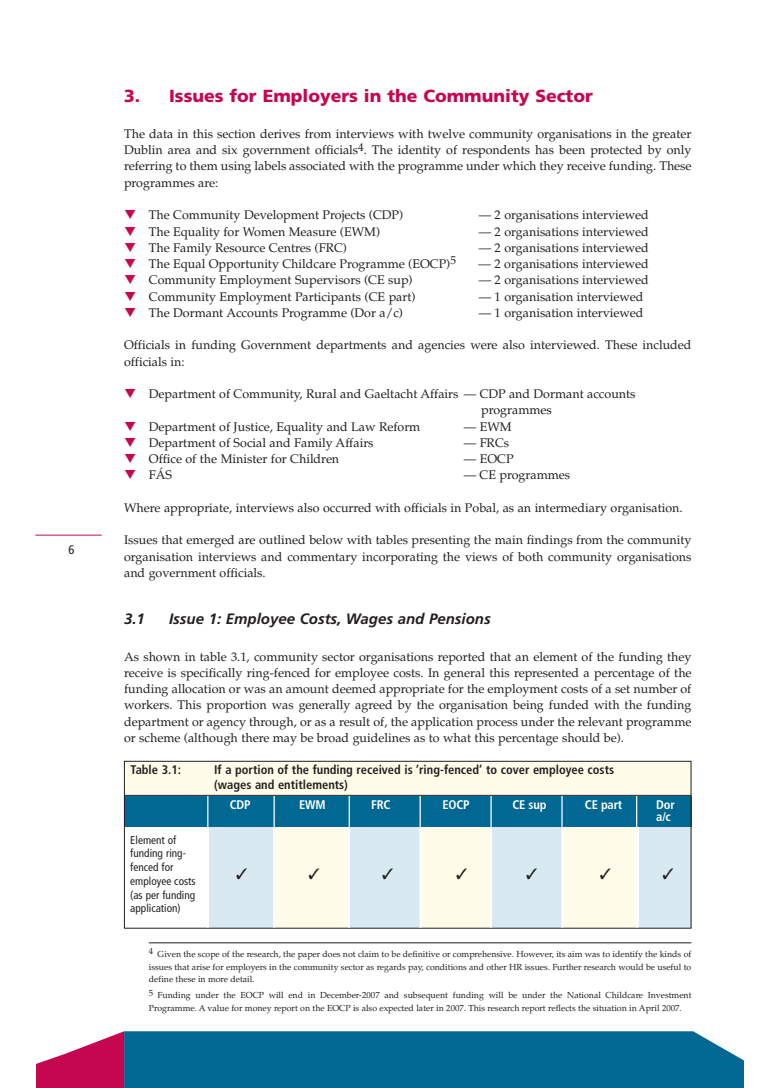
<style>
.page{position:relative;width:780px;height:1088px;background:#fff}
.page>*{position:absolute;margin:0;border:0;box-sizing:border-box;transform-origin:0 0}
.t1{font:900 17.5px "Frutiger";color:#c50750}
.t2{font:italic 700 15px "Frutiger";color:#231f20}
.t3{font:12.5px/16.2px "Palatino";color:#231f20;text-align:justify}
.t4{font:700 condensed 12.5px/15px "Frutiger";color:#231f20}
.t5{font:700 condensed 12.5px/11.2px "Frutiger";letter-spacing:-.015em;color:#fff}
.t6{font:condensed 12.5px "Frutiger";color:#231f20}
.t7{font:condensed 11.25px/13.8px "Frutiger";color:#231f20}
.t8{font:8.75px/12.5px "Palatino";color:#231f20;text-align:justify}
.s1{color:#c50750}
</style>
<div class="page">
<div style="left:124px;top:762px;width:567px;height:32px;background:#fffde9"></div>
<div style="left:210px;top:827px;width:63px;height:100px;background:#d8e9f1"></div>
<div style="left:275px;top:827px;width:73px;height:100px;background:#fffde9"></div>
<div style="left:350px;top:827px;width:70px;height:100px;background:#d8e9f1"></div>
<div style="left:422px;top:827px;width:69px;height:100px;background:#fffde9"></div>
<div style="left:492px;top:827px;width:69px;height:100px;background:#d8e9f1"></div>
<div style="left:563px;top:827px;width:72px;height:100px;background:#fffde9"></div>
<div style="left:639px;top:827px;width:52px;height:100px;background:#d8e9f1"></div>
<div style="left:124px;top:796px;width:567px;height:30px;background:#006893"></div>
<div style="left:124px;top:761px;width:567px;height:167px;border:1px solid #231f20"></div>
<hr style="left:35px;top:535px;width:67px;height:1px;background:#c50750">
<div style="left:124px;top:1031px;width:620px;height:57px;background:#006893"></div>
<svg style="left:36px;top:1031px;width:88px;height:57px"></svg>
<hr style="left:149px;top:942px;width:542px;height:1px;background:#231f20">
<hr style="left:207px;top:796px;width:1px;height:132px;background:#fff">
<hr style="left:273px;top:796px;width:2px;height:132px;background:#fff">
<hr style="left:348px;top:795px;width:2px;height:133px;background:#fff">
<hr style="left:419px;top:795px;width:2px;height:133px;background:#fff">
<hr style="left:490px;top:795px;width:1px;height:133px;background:#fff">
<hr style="left:561px;top:795px;width:1px;height:133px;background:#fff">
<hr style="left:636px;top:795px;width:1px;height:133px;background:#fff">
<hr style="left:124px;top:795px;width:567px;height:1px;background:#231f20">
<p class="t6" style="left:68px;top:544px;width:7px">6</p>
<h1 class="t1" style="left:124px;top:89px;width:470px">3. Issues for Employers in the Community Sector</h1>
<p class="t3" style="left:124px;top:126px;width:569px">The data in this section derives from interviews with twelve community organisations in the greater Dublin area and six government officials<sup>4</sup>. The identity of respondents has been protected by only referring to them using labels associated with the programme under which they receive funding. These programmes are:</p>
<p class="t3" style="left:124px;top:207px;width:281px"><span class="s1">❑</span> The Community Development Projects (CDP)</p>
<p class="t3" style="left:478px;top:207px;width:172px">— 2 organisations interviewed</p>
<p class="t3" style="left:124px;top:223px;width:257px"><span class="s1">❑</span> The Equality for Women Measure (EWM)</p>
<p class="t3" style="left:478px;top:223px;width:172px">— 2 organisations interviewed</p>
<p class="t3" style="left:124px;top:239px;width:224px"><span class="s1">❑</span> The Family Resource Centres (FRC)</p>
<p class="t3" style="left:478px;top:239px;width:172px">— 2 organisations interviewed</p>
<p class="t3" style="left:124px;top:256px;width:333px"><span class="s1">❑</span> The Equal Opportunity Childcare Programme (EOCP)<sup>5</sup></p>
<p class="t3" style="left:478px;top:256px;width:172px">— 2 organisations interviewed</p>
<p class="t3" style="left:124px;top:272px;width:290px"><span class="s1">❑</span> Community Employment Supervisors (CE sup)</p>
<p class="t3" style="left:478px;top:272px;width:172px">— 2 organisations interviewed</p>
<p class="t3" style="left:124px;top:288px;width:293px"><span class="s1">❑</span> Community Employment Participants (CE part)</p>
<p class="t3" style="left:478px;top:288px;width:166px">— 1 organisation interviewed</p>
<p class="t3" style="left:124px;top:304px;width:280px"><span class="s1">❑</span> The Dormant Accounts Programme (Dor a/c)</p>
<p class="t3" style="left:478px;top:304px;width:166px">— 1 organisation interviewed</p>
<p class="t3" style="left:124px;top:337px;width:569px">Officials in funding Government departments and agencies were also interviewed. These included officials in:</p>
<p class="t3" style="left:481px;top:386px;width:156px;text-indent:-357px"><span class="s1">❑</span> Department of Community, Rural and Gaeltacht Affairs — CDP and Dormant accounts programmes</p>
<p class="t3" style="left:124px;top:418px;width:298px"><span class="s1">❑</span> Department of Justice, Equality and Law Reform</p>
<p class="t3" style="left:463px;top:418px;width:49px">— EWM</p>
<p class="t3" style="left:124px;top:434px;width:251px"><span class="s1">❑</span> Department of Social and Family Affairs</p>
<p class="t3" style="left:463px;top:434px;width:47px">— FRCs</p>
<p class="t3" style="left:124px;top:451px;width:217px"><span class="s1">❑</span> Office of the Minister for Children</p>
<p class="t3" style="left:463px;top:451px;width:51px">— EOCP</p>
<p class="t3" style="left:124px;top:467px;width:50px"><span class="s1">❑</span> FÁS</p>
<p class="t3" style="left:463px;top:467px;width:108px">— CE programmes</p>
<p class="t3" style="left:124px;top:499px;width:560px">Where appropriate, interviews also occurred with officials in Pobal, as an intermediary organisation.</p>
<p class="t3" style="left:124px;top:532px;width:569px">Issues that emerged are outlined below with tables presenting the main findings from the community organisation interviews and commentary incorporating the views of both community organisations and government officials.</p>
<p class="t2" style="left:124px;top:613px;width:22px">3.1</p>
<p class="t2" style="left:169px;top:613px;width:323px">Issue 1: Employee Costs, Wages and Pensions</p>
<p class="t3" style="left:124px;top:648px;width:569px">As shown in table 3.1, community sector organisations reported that an element of the funding they receive is specifically ring-fenced for employee costs. In general this represented a percentage of the funding allocation or was an amount deemed appropriate for the employment costs of a set number of workers. This proportion was generally agreed by the organisation being funded with the funding department or agency through, or as a result of, the application process under the relevant programme or scheme (although there may be broad guidelines as to what this percentage should be).</p>
<p class="t4" style="left:131px;top:763px;width:52px">Table 3.1:</p>
<p class="t4" style="left:214px;top:763px;width:401px">If a portion of the funding received is ‘ring-fenced’ to cover employee costs (wages and entitlements)</p>
<p class="t5" style="left:230px;top:800px;width:22px">CDP</p>
<p class="t5" style="left:299px;top:800px;width:28px">EWM</p>
<p class="t5" style="left:371px;top:800px;width:21px">FRC</p>
<p class="t5" style="left:442px;top:800px;width:29px">EOCP</p>
<p class="t5" style="left:512px;top:800px;width:36px">CE sup</p>
<p class="t5" style="left:585px;top:800px;width:39px">CE part</p>
<p class="t5" style="left:656px;top:800px;width:20px">Dor a/c</p>
<p class="t7" style="left:130px;top:834px;width:67px">Element of funding ring&shy;fenced for employee costs (as per funding application)</p>
<p class="t8" style="left:149px;top:948px;width:544px">4 Given the scope of the research, the paper does not claim to be definitive or comprehensive. However, its aim was to identify the kinds of issues that arise for employers in the community sector as regards pay, conditions and other HR issues. Further research would be useful to define these in more detail.</p>
<p class="t8" style="left:149px;top:989px;width:544px">5 Funding under the EOCP will end in December-2007 and subsequent funding will be under the National Childcare Investment<br>Programme. A value for money report on the EOCP is also expected later in 2007. This research report reflects the situation in April 2007.</p>
</div>
